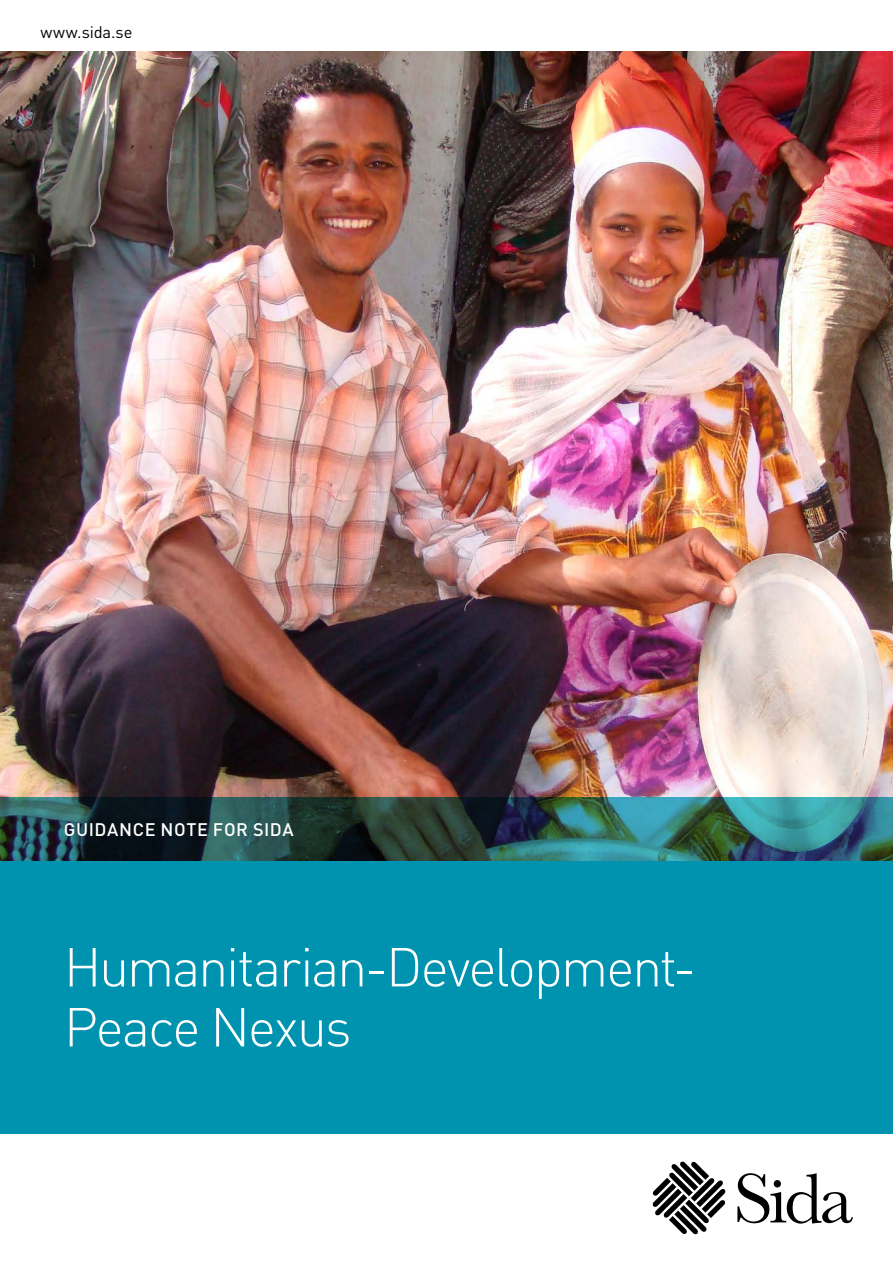
<style>
.page{position:relative;width:893px;height:1263px;background:#fff}
.page>*{position:absolute;margin:0;border:0;box-sizing:border-box;transform-origin:0 0}
._00_head_cover{font:300 54px/60px "DIN Pro";letter-spacing:-.04em;color:#fff}
._00_cover_front_text{font:500 18px "DIN Pro";letter-spacing:.03em;color:#fff}
.t1{font:16.5px "DIN Pro";letter-spacing:-.005em;color:#000}
</style>
<div class="page">
<img style="left:0;top:51px;width:893px;height:746px">
<svg style="left:653px;top:1161px;width:73px;height:73px"></svg>
<svg style="left:737px;top:1173px;width:116px;height:50px"></svg>
<img style="left:0;top:797px;width:893px;height:64px">
<div style="left:0;top:861px;width:893px;height:272px;background:#0093af"></div>
<p class="t1" style="left:40px;top:21px;width:94px">www.sida.se</p>
<p class="_00_cover_front_text" style="left:64px;top:817px;width:231px">GUIDANCE NOTE FOR SIDA</p>
<p class="_00_head_cover" style="left:64px;top:935px;width:633px">Humanitarian-Development-<br>Peace Nexus</p>
</div>
